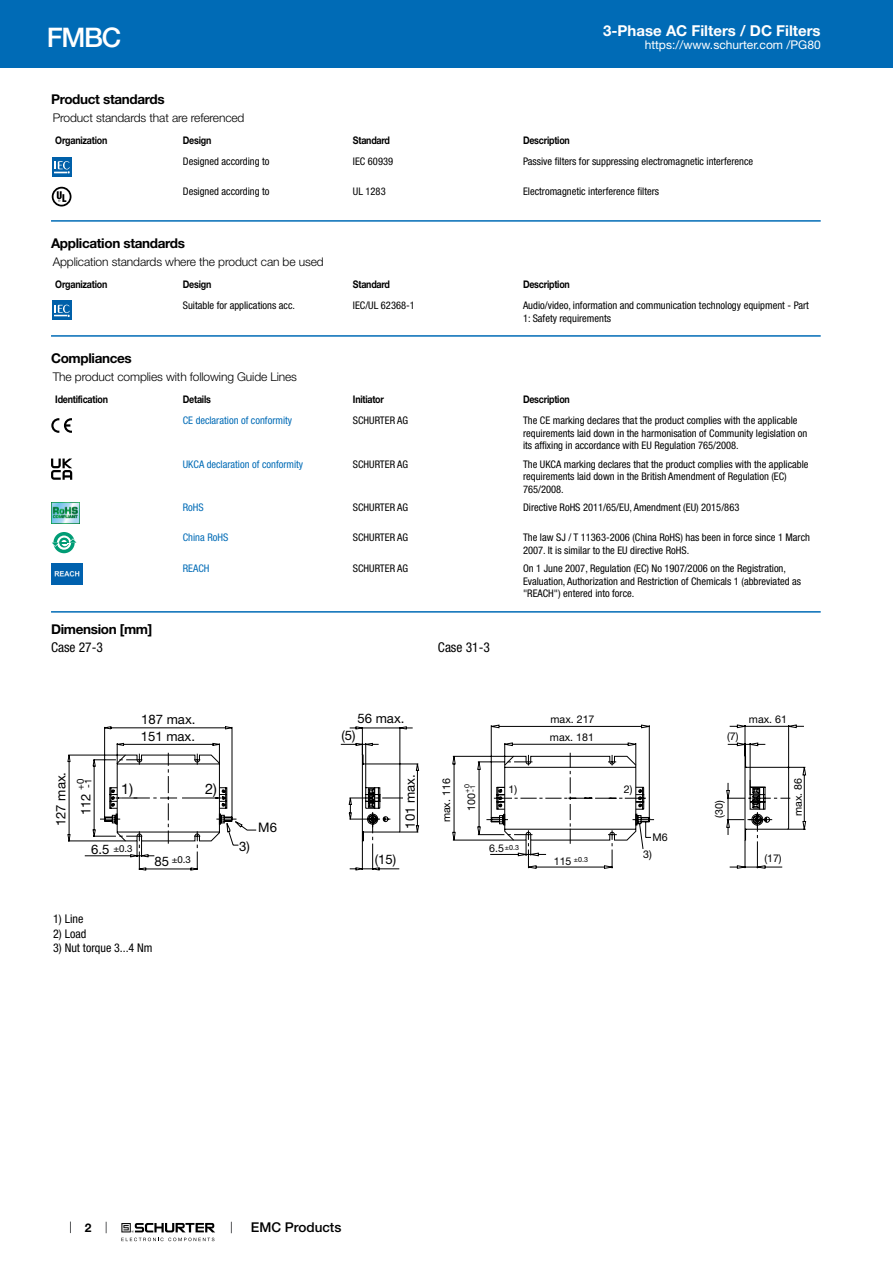
<style>
.page{position:relative;width:893px;height:1263px;background:#fff}
.page>*{position:absolute;margin:0;border:0;box-sizing:border-box;transform-origin:0 0}
.t1{font:500 27px "Helvetica Neue LT";color:#fff}
.t2{font:700 15px "Helvetica Neue LT";color:#fff}
.t3{font:14.55px "Helvetica Neue LT";color:#000}
.t4{font:700 13.5px "Helvetica Neue LT";letter-spacing:-.025em;color:#000}
.t5{font:condensed 13.5px "Helvetica Neue LT";color:#000}
.t6{font:500 13.5px "Helvetica Neue LT";color:#000}
.t7{font:13.2px/24.8px "Helvetica Neue LT";color:#000}
.t8{font:300 12px "Helvetica Neue LT";letter-spacing:-.01em;color:#000}
.t9{font:condensed 12px "Helvetica Neue LT";color:#000}
.t10{font:12px "Helvetica Neue LT";color:#fff}
.t11{font:700 12px "Helvetica Neue LT";color:#000}
.t12{font:10.65px "Helvetica Neue LT";color:#000}
.t13{font:condensed 10.5px/12.6px "Helvetica Neue LT";color:#000}
.t14{font:700 10.5px "Helvetica Neue LT";letter-spacing:-.025em;color:#000;scale:.85 1}
.t15{font:condensed 10.5px "Helvetica Neue LT";color:#006bb6}
.t16{font:9.6px/7.8px "Helvetica Neue LT";color:#000}
.t17{font:7.05px/5.7px "Helvetica Neue LT";color:#000}
.s1{font-size:13.2px}
.s2{font-size:10.65px}
</style>
<div class="page">
<svg style="left:70px;top:1221px;width:1px;height:12px"></svg>
<svg style="left:121px;top:1223px;width:94px;height:18px"></svg>
<div style="left:0;top:0;width:893px;height:68px;background:#006bb6"></div>
<svg style="left:52px;top:157px;width:20px;height:20px"></svg>
<div style="left:52px;top:157px;width:19px;height:19px;background:#0060a9"></div>
<svg style="left:54px;top:161px;width:16px;height:13px"></svg>
<svg style="left:51px;top:186px;width:21px;height:21px"></svg>
<svg style="left:52px;top:187px;width:19px;height:19px"></svg>
<hr style="left:51px;top:220px;width:770px;height:2px;background:#006bb6">
<svg style="left:52px;top:300px;width:20px;height:20px"></svg>
<div style="left:52px;top:301px;width:19px;height:19px;background:#0060a9"></div>
<svg style="left:54px;top:305px;width:16px;height:12px"></svg>
<hr style="left:51px;top:335px;width:770px;height:2px;background:#006bb6">
<svg style="left:51px;top:418px;width:21px;height:15px"></svg>
<svg style="left:51px;top:458px;width:21px;height:22px"></svg>
<img style="left:51px;top:502px;width:29px;height:21px">
<svg style="left:53px;top:532px;width:22px;height:21px"></svg>
<svg style="left:57px;top:535px;width:14px;height:15px"></svg>
<svg style="left:52px;top:538px;width:25px;height:9px"></svg>
<img style="left:51px;top:563px;width:32px;height:21px">
<hr style="left:51px;top:611px;width:770px;height:2px;background:#006bb6">
<svg style="left:67px;top:726px;width:352px;height:145px"></svg>
<svg style="left:116px;top:754px;width:285px;height:88px"></svg>
<svg style="left:452px;top:724px;width:354px;height:145px"></svg>
<svg style="left:504px;top:755px;width:285px;height:94px"></svg>
<h1 class="t1" style="left:47px;top:21px;width:76px">FMBC</h1>
<h2 class="t2" style="left:603px;top:21px;width:219px">3-Phase AC Filters / DC Filters</h2>
<p class="t10" style="left:645px;top:38px;width:178px">https://www.schurter.com /PG80</p>
<p class="t4" style="left:51px;top:91px;width:115px">Product standards</p>
<p class="t8" style="left:53px;top:110px;width:193px">Product standards that are referenced</p>
<p class="t14" style="left:55px;top:134px;width:63px">Organization</p>
<p class="t14" style="left:183px;top:134px;width:35px">Design</p>
<p class="t14" style="left:353px;top:134px;width:45px">Standard</p>
<p class="t14" style="left:523px;top:134px;width:57px">Description</p>
<p class="t13" style="left:183px;top:155px;width:88px">Designed according to</p>
<p class="t13" style="left:353px;top:155px;width:42px">IEC 60939</p>
<p class="t13" style="left:523px;top:155px;width:232px">Passive filters for suppressing electromagnetic interference</p>
<p class="t13" style="left:183px;top:185px;width:88px">Designed according to</p>
<p class="t13" style="left:353px;top:185px;width:34px">UL 1283</p>
<p class="t13" style="left:523px;top:185px;width:138px">Electromagnetic interference filters</p>
<p class="t4" style="left:51px;top:235px;width:135px">Application standards</p>
<p class="t8" style="left:53px;top:254px;width:272px">Application standards where the product can be used</p>
<p class="t14" style="left:55px;top:277px;width:63px">Organization</p>
<p class="t14" style="left:183px;top:277px;width:35px">Design</p>
<p class="t14" style="left:353px;top:277px;width:45px">Standard</p>
<p class="t14" style="left:523px;top:277px;width:57px">Description</p>
<p class="t13" style="left:183px;top:299px;width:114px">Suitable for applications acc.</p>
<p class="t13" style="left:353px;top:299px;width:63px">IEC/UL 62368-1</p>
<p class="t13" style="left:523px;top:299px;width:287px">Audio/video, information and communication technology equipment - Part<br>1: Safety requirements</p>
<p class="t4" style="left:51px;top:350px;width:82px">Compliances</p>
<p class="t8" style="left:53px;top:369px;width:246px">The product complies with following Guide Lines</p>
<p class="t14" style="left:55px;top:392px;width:64px">Identification</p>
<p class="t14" style="left:183px;top:392px;width:35px">Details</p>
<p class="t14" style="left:353px;top:392px;width:38px">Initiator</p>
<p class="t14" style="left:523px;top:392px;width:57px">Description</p>
<p class="t15" style="left:183px;top:414px;width:111px">CE declaration of conformity</p>
<p class="t13" style="left:353px;top:414px;width:57px">SCHURTER AG</p>
<p class="t13" style="left:523px;top:414px;width:286px">The CE marking declares that the product complies with the applicable requirements laid down in the harmonisation of Community legislation on its affixing in accordance with EU Regulation 765/2008.</p>
<p class="t15" style="left:183px;top:458px;width:122px">UKCA declaration of conformity</p>
<p class="t13" style="left:353px;top:458px;width:57px">SCHURTER AG</p>
<p class="t13" style="left:523px;top:458px;width:287px">The UKCA marking declares that the product complies with the applicable requirements laid down in the British Amendment of Regulation (EC)<br>765/2008.</p>
<p class="t15" style="left:183px;top:502px;width:22px">RoHS</p>
<p class="t13" style="left:353px;top:501px;width:57px">SCHURTER AG</p>
<p class="t13" style="left:523px;top:501px;width:218px">Directive RoHS 2011/65/EU, Amendment (EU) 2015/863</p>
<p class="t15" style="left:183px;top:531px;width:47px">China RoHS</p>
<p class="t13" style="left:353px;top:531px;width:57px">SCHURTER AG</p>
<p class="t13" style="left:523px;top:531px;width:289px">The law SJ / T 11363-2006 (China RoHS) has been in force since 1 March<br>2007. It is similar to the EU directive RoHS.</p>
<p class="t15" style="left:183px;top:562px;width:28px">REACH</p>
<p class="t13" style="left:353px;top:562px;width:57px">SCHURTER AG</p>
<p class="t13" style="left:523px;top:562px;width:279px">On 1 June 2007, Regulation (EC) No 1907/2006 on the Registration,<br>Evaluation, Authorization and Restriction of Chemicals 1 (abbreviated as "REACH") entered into force.</p>
<p class="t4" style="left:51px;top:621px;width:103px">Dimension [mm]</p>
<p class="t5" style="left:51px;top:639px;width:53px">Case 27-3</p>
<p class="t5" style="left:438px;top:639px;width:53px">Case 31-3</p>
<p class="t7" style="left:141px;top:706px;width:56px">187 max.</p>
<p class="t7" style="left:357px;top:706px;width:48px">56 max.</p>
<p class="t12" style="left:550px;top:713px;width:46px">max. 217</p>
<p class="t12" style="left:749px;top:713px;width:40px">max. 61</p>
<p class="t7" style="left:141px;top:724px;width:56px">151 max.</p>
<p class="t7" style="left:341px;top:723px;width:16px">(5)</p>
<p class="t12" style="left:550px;top:731px;width:46px">max. 181</p>
<p class="t12" style="left:727px;top:730px;width:13px">(7)</p>
<p class="t7" style="left:48px;top:815px;width:45px;text-indent:-11px;rotate:-90deg">127 max.<br>112</p>
<p class="t16" style="left:76px;top:790px;width:13px;rotate:-90deg">+0 -1</p>
<h3 class="t3" style="left:121px;top:781px;width:13px">1)</h3>
<h3 class="t3" style="left:205px;top:780px;width:13px">2)</h3>
<p class="t7" style="left:398px;top:829px;width:56px;rotate:-90deg">101 max.</p>
<p class="t7" style="left:258px;top:815px;width:20px">M6</p>
<p class="t16" style="left:91px;top:845px;width:43px"><span class="s1">6.5</span> ±0.3</p>
<p class="t16" style="left:154px;top:856px;width:38px"><span class="s1">85</span> ±0.3</p>
<p class="t7" style="left:239px;top:834px;width:12px">3)</p>
<p class="t7" style="left:375px;top:847px;width:23px">(15)</p>
<p class="t12" style="left:440px;top:822px;width:46px;rotate:-90deg">max. 116</p>
<p class="t17" style="left:464px;top:793px;width:10px;rotate:-90deg">+0 -1</p>
<p class="t12" style="left:465px;top:811px;width:19px;rotate:-90deg">100</p>
<p class="t12" style="left:509px;top:783px;width:10px">1)</p>
<p class="t12" style="left:624px;top:783px;width:10px">2)</p>
<p class="t17" style="left:489px;top:844px;width:31px"><span class="s2">6.5</span>±0.3</p>
<p class="t17" style="left:554px;top:856px;width:36px"><span class="s2">115</span> ±0.3</p>
<p class="t12" style="left:652px;top:831px;width:17px">M6</p>
<p class="t12" style="left:643px;top:848px;width:10px">3)</p>
<p class="t12" style="left:713px;top:817px;width:19px;rotate:-90deg">(30)</p>
<p class="t12" style="left:792px;top:816px;width:40px;rotate:-90deg">max. 86</p>
<p class="t12" style="left:764px;top:852px;width:19px">(17)</p>
<p class="t9" style="left:53px;top:912px;width:32px">1) Line</p>
<p class="t9" style="left:53px;top:926px;width:35px">2) Load</p>
<p class="t9" style="left:53px;top:941px;width:101px">3) Nut torque 3...4 Nm</p>
<p class="t11" style="left:85px;top:1220px;width:8px">2</p>
<p class="t6" style="left:251px;top:1219px;width:92px">EMC Products</p>
</div>
